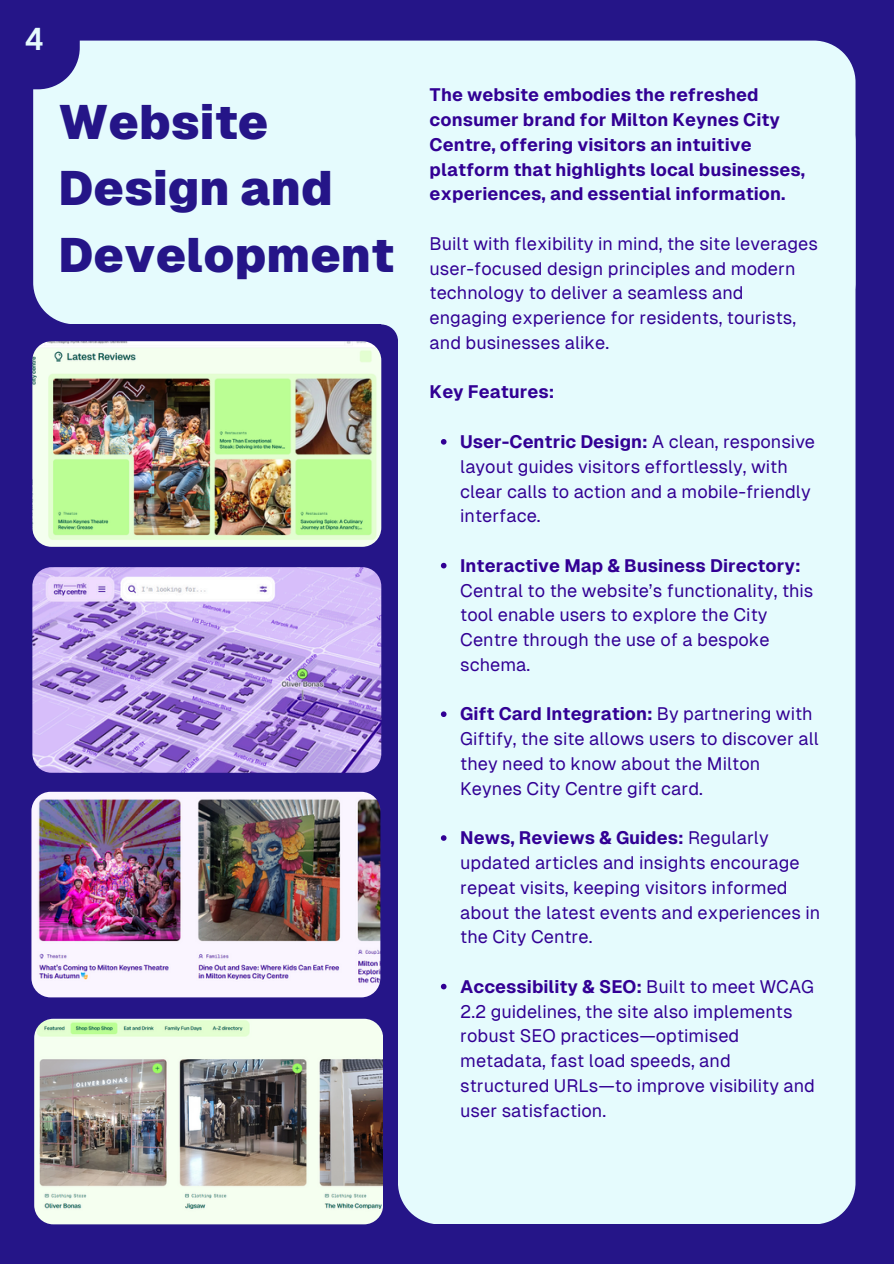
<style>
.page{position:relative;width:894px;height:1264px;background:#fff}
.page>*{position:absolute;margin:0;border:0;box-sizing:border-box;transform-origin:0 0}
.t1{font:900 48px/66.3px "Geist";color:#251588}
.t2{font:700 31.5px "Geist Mono";color:#e5fbfd}
.t3{font:18px/24.8px "Geist";color:#320094}
.t4{font:700 18px/24.8px "Geist";color:#320094}
.s1{font-weight:700}
</style>
<div class="page">
<div style="left:0;top:0;width:893px;height:1263px;background:#251588"></div>
<div style="left:33px;top:41px;width:822px;height:283px;background:#e5fbfd"></div>
<div style="left:398px;top:100px;width:457px;height:1123px;background:#e5fbfd"></div>
<svg style="left:441px;top:439px;width:5px;height:5px"></svg>
<svg style="left:441px;top:563px;width:5px;height:5px"></svg>
<svg style="left:441px;top:711px;width:5px;height:6px"></svg>
<svg style="left:441px;top:835px;width:5px;height:5px"></svg>
<svg style="left:441px;top:983px;width:5px;height:6px"></svg>
<svg style="left:33px;top:40px;width:47px;height:49px"></svg>
<img style="left:32px;top:341px;width:349px;height:206px;border-radius:19px">
<img style="left:32px;top:567px;width:349px;height:205px;border-radius:19px">
<img style="left:31px;top:791px;width:349px;height:206px;border-radius:19px">
<img style="left:34px;top:1018px;width:349px;height:206px;border-radius:19px">
<div style="left:381px;top:266px;width:41px;height:75px;background:#e5fbfd;border-radius:17px"></div>
<p class="t2" style="left:25px;top:21px;width:20px">4</p>
<p class="t1" style="left:58px;top:89px;width:337px">Website<br>Design and<br>Development</p>
<h1 class="t4" style="left:429px;top:83px;width:377px">The website embodies the refreshed consumer brand for Milton Keynes City Centre, offering visitors an intuitive platform that highlights local businesses, experiences, and essential information.</h1>
<h2 class="t3" style="left:429px;top:231px;width:390px">Built with flexibility in mind, the site leverages user-focused design principles and modern technology to deliver a seamless and engaging experience for residents, tourists, and businesses alike.</h2>
<p class="t4" style="left:429px;top:380px;width:126px">Key Features:</p>
<h2 class="t3" style="left:460px;top:429px;width:356px"><span class="s1">User-Centric Design:</span> A clean, responsive layout guides visitors effortlessly, with clear calls to action and a mobile-friendly interface.</h2>
<p class="t3" style="left:460px;top:553px;width:354px"><span class="s1">Interactive Map &amp; Business Directory:<br></span>Central to the website’s functionality, this tool enable users to explore the City<br>Centre through the use of a bespoke schema.</p>
<p class="t3" style="left:460px;top:701px;width:360px"><span class="s1">Gift Card Integration:</span> By partnering with Giftify, the site allows users to discover all they need to know about the Milton Keynes City Centre gift card.</p>
<p class="t3" style="left:460px;top:825px;width:361px"><span class="s1">News, Reviews &amp; Guides:</span> Regularly updated articles and insights encourage repeat visits, keeping visitors informed about the latest events and experiences in the City Centre.</p>
<p class="t3" style="left:460px;top:974px;width:356px"><span class="s1">Accessibility &amp; SEO:</span> Built to meet WCAG 2.2 guidelines, the site also implements robust SEO practices—optimised metadata, fast load speeds, and structured URLs—to improve visibility and user satisfaction.</p>
</div>
